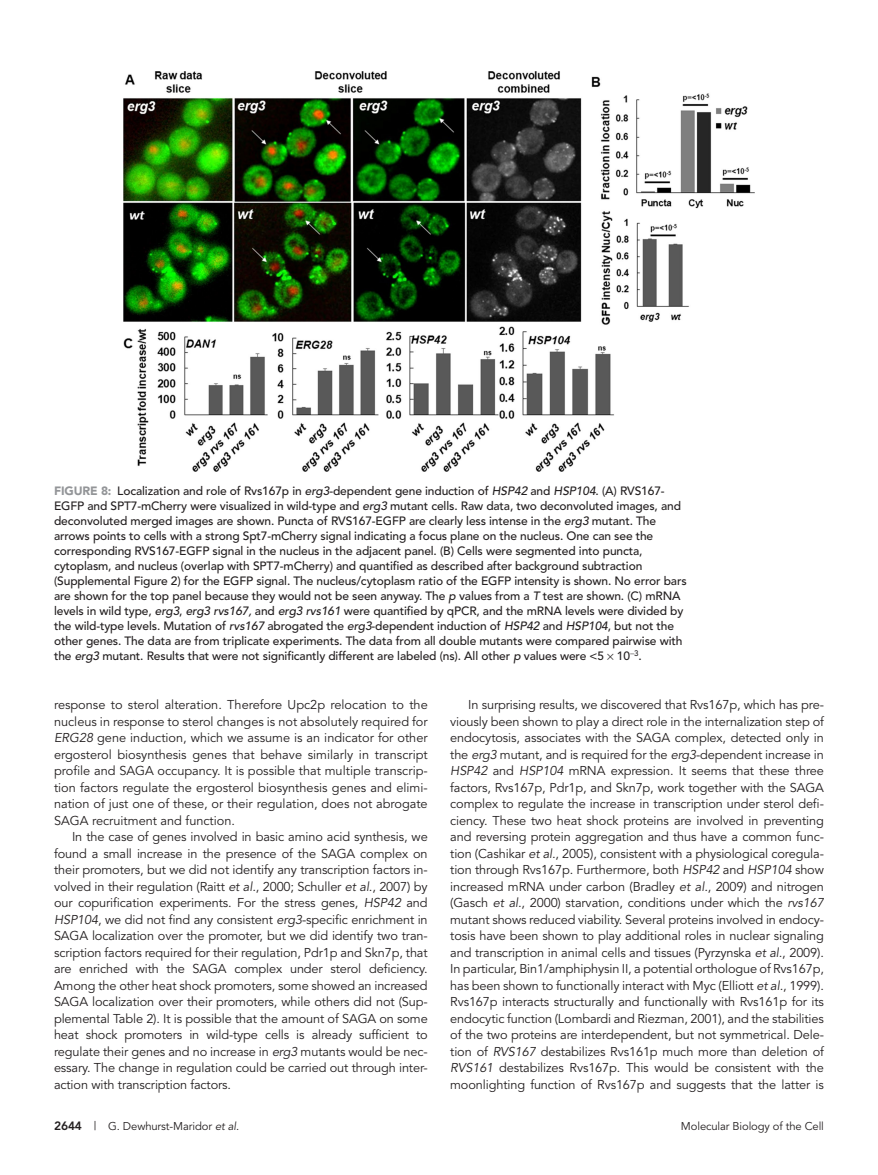
<style>
.page{position:relative;width:878px;height:1175px;background:#fff}
.page>*{position:absolute;margin:0;border:0;box-sizing:border-box;transform-origin:0 0}
.Para{font:12.75px/16.5px "Avenir";letter-spacing:-.01em;color:#231f20;text-align:justify}
.FigCaption_35_5p{font:500 12px/15px "Avenir";letter-spacing:-.01em;color:#231f20}
.t1{font:11.25px "Avenir";letter-spacing:-.01em;color:#231f20}
.s1{font-weight:900;color:#939598}
.s2{font-style:italic}
.s3{font-weight:800;font-size:12px}
.s4{font-size:12px}
</style>
<div class="page">
<img style="left:124px;top:71px;width:630px;height:400px">
<p class="FigCaption_35_5p" style="left:54px;top:484px;width:634px"><span class="s1">FIGURE 8:</span> Localization and role of Rvs167p in <span class="s2">erg3</span>-dependent gene induction of <span class="s2">HSP42</span> and <span class="s2">HSP104</span>. (A) RVS167- EGFP and SPT7-mCherry were visualized in wild-type and <span class="s2">erg3</span> mutant cells. Raw data, two deconvoluted images, and deconvoluted merged images are shown. Puncta of RVS167-EGFP are clearly less intense in the <span class="s2">erg3</span> mutant. The arrows points to cells with a strong Spt7-mCherry signal indicating a focus plane on the nucleus. One can see the corresponding RVS167-EGFP signal in the nucleus in the adjacent panel. (B) Cells were segmented into puncta, cytoplasm, and nucleus (overlap with SPT7-mCherry) and quantified as described after background subtraction (Supplemental Figure 2) for the EGFP signal. The nucleus/cytoplasm ratio of the EGFP intensity is shown. No error bars are shown for the top panel because they would not be seen anyway. The <span class="s2">p</span> values from a <span class="s2">T</span> test are shown. (C) mRNA levels in wild type, <span class="s2">erg3</span>, <span class="s2">erg3 rvs167,</span> and <span class="s2">erg3 rvs161</span> were quantified by qPCR, and the mRNA levels were divided by the wild-type levels. Mutation of <span class="s2">rvs167</span> abrogated the <span class="s2">erg3</span>-dependent induction of <span class="s2">HSP42</span> and <span class="s2">HSP104</span>, but not the other genes. The data are from triplicate experiments. The data from all double mutants were compared pairwise with the <span class="s2">erg3</span> mutant. Results that were not significantly different are labeled (ns). All other <span class="s2">p</span> values were &lt;5 10−<sup>3</sup>.</p>
<p class="Para" style="left:54px;top:696px;width:375px">response to sterol alteration. Therefore Upc2p relocation to the nucleus in response to sterol changes is not absolutely required for <span class="s2">ERG28</span> gene induction, which we assume is an indicator for other ergosterol biosynthesis genes that behave similarly in transcript profile and SAGA occupancy. It is possible that multiple transcrip&shy;tion factors regulate the ergosterol biosynthesis genes and elimi&shy;nation of just one of these, or their regulation, does not abrogate SAGA recruitment and function.</p>
<p class="Para" style="left:54px;top:828px;width:375px;text-indent:18px">In the case of genes involved in basic amino acid synthesis, we found a small increase in the presence of the SAGA complex on their promoters, but we did not identify any transcription factors in&shy;volved in their regulation (Raitt <span class="s2">et al.</span>, 2000; Schuller <span class="s2">et al.</span>, 2007) by our copurification experiments. For the stress genes, <span class="s2">HSP42</span> and <span class="s2">HSP104</span>, we did not find any consistent <span class="s2">erg3</span>-specific enrichment in SAGA localization over the promoter, but we did identify two tran&shy;scription factors required for their regulation, Pdr1p and Skn7p, that are enriched with the SAGA complex under sterol deficiency.<br>Among the other heat shock promoters, some showed an increased SAGA localization over their promoters, while others did not (Sup&shy;plemental Table 2). It is possible that the amount of SAGA on some heat shock promoters in wild-type cells is already sufficient to regulate their genes and no increase in <span class="s2">erg3</span> mutants would be nec&shy;essary. The change in regulation could be carried out through inter&shy;action with transcription factors.</p>
<p class="Para" style="left:450px;top:696px;width:375px;text-indent:18px">In surprising results, we discovered that Rvs167p, which has pre&shy;viously been shown to play a direct role in the internalization step of endocytosis, associates with the SAGA complex, detected only in the <span class="s2">erg3</span> mutant, and is required for the <span class="s2">erg3</span>-dependent increase in <span class="s2">HSP42</span> and <span class="s2">HSP104</span> mRNA expression. It seems that these three factors, Rvs167p, Pdr1p, and Skn7p, work together with the SAGA complex to regulate the increase in transcription under sterol defi&shy;ciency. These two heat shock proteins are involved in preventing and reversing protein aggregation and thus have a common func&shy;tion (Cashikar <span class="s2">et al.</span>, 2005), consistent with a physiological coregula&shy;tion through Rvs167p. Furthermore, both <span class="s2">HSP42</span> and <span class="s2">HSP104</span> show increased mRNA under carbon (Bradley <span class="s2">et al.</span>, 2009) and nitrogen (Gasch <span class="s2">et al.</span>, 2000) starvation, conditions under which the <span class="s2">rvs167 </span>mutant shows reduced viability. Several proteins involved in endocy&shy;tosis have been shown to play additional roles in nuclear signaling and transcription in animal cells and tissues (Pyrzynska <span class="s2">et al.</span>, 2009).<br>In particular, Bin1/amphiphysin II, a potential orthologue of Rvs167p, has been shown to functionally interact with Myc (Elliott <span class="s2">et al.</span>, 1999).<br>Rvs167p interacts structurally and functionally with Rvs161p for its endocytic function (Lombardi and Riezman, 2001), and the stabilities of the two proteins are interdependent, but not symmetrical. Dele&shy;tion of <span class="s2">RVS167</span> destabilizes Rvs161p much more than deletion of <span class="s2">RVS161</span> destabilizes Rvs167p. This would be consistent with the moonlighting function of Rvs167p and suggests that the latter is</p>
<p class="t1" style="left:54px;top:1119px;width:187px"><span class="s3">2644</span> <span class="s4">|</span> G. Dewhurst-Maridor <span class="s2">et al</span>.</p>
<p class="t1" style="left:681px;top:1119px;width:144px">Molecular Biology of the Cell</p>
</div>
